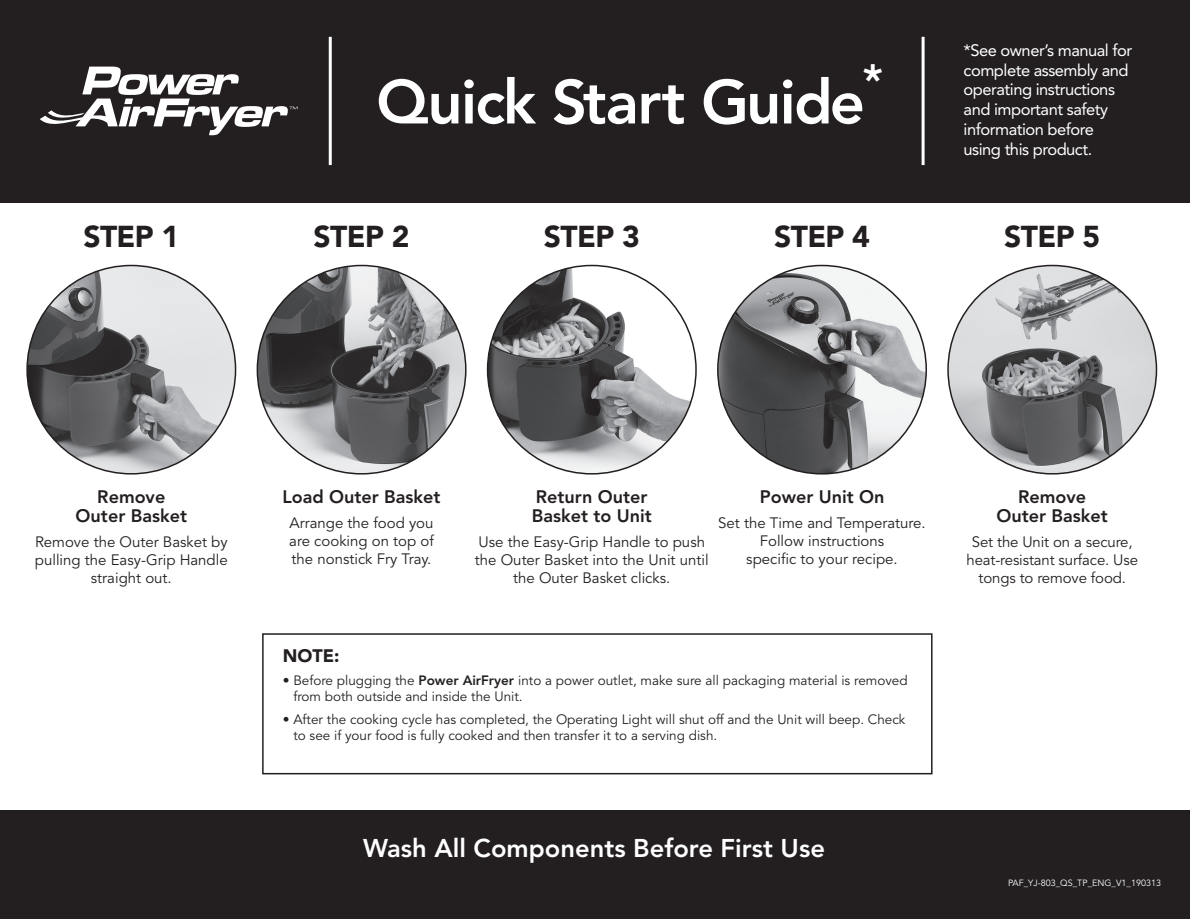
<style>
.page{position:relative;width:1190px;height:919px;background:#fff}
.page>*{position:absolute;margin:0;border:0;box-sizing:border-box;transform-origin:0 0}
.t1{font:800 61.5px "Avenir LT Std";letter-spacing:-.025em;color:#fff}
.t2{font:900 30px "Avenir LT Std";letter-spacing:-.02em;color:#231f20}
.t3{font:800 25.5px "Avenir LT Std";color:#fff}
.t4{font:800 18px/19.5px "Avenir LT Std";color:#231f20;text-align:center}
.t5{font:900 18px "Avenir LT Std";color:#231f20}
.t6{font:16.5px/19.8px "Avenir LT Std";letter-spacing:-.03em;color:#fff}
.t7{font:15px/18px "Avenir LT Std";color:#231f20;text-align:center}
.t8{font:13.5px/16.2px "Avenir LT Std";color:#231f20}
.t9{font:9px "Avenir LT Std";color:#fff}
.s1{font-weight:800}
</style>
<div class="page">
<div style="left:262px;top:633px;width:670px;height:141px;border:2px solid #231f20"></div>
<div style="left:0;top:0;width:1189px;height:202px;background:#231f20"></div>
<div style="left:0;top:810px;width:1189px;height:109px;background:#231f20"></div>
<img style="left:27px;top:265px;width:208px;height:209px;border-radius:104px">
<img style="left:257px;top:265px;width:208px;height:209px;border-radius:103px">
<img style="left:487px;top:265px;width:209px;height:209px;border-radius:104px">
<img style="left:717px;top:265px;width:209px;height:209px;border-radius:104px">
<img style="left:948px;top:265px;width:208px;height:207px">
<hr style="left:921px;top:37px;width:3px;height:128px;background:#fff">
<hr style="left:329px;top:37px;width:3px;height:128px;background:#fff">
<svg style="left:40px;top:67px;width:258px;height:68px"></svg>
<h1 class="t1" style="left:376px;top:66px;width:508px">Quick Start Guide<sup>*</sup></h1>
<p class="t6" style="left:963px;top:40px;width:170px">*See owner’s manual for complete assembly and operating instructions and important safety information before using this product.</p>
<h2 class="t2" style="left:83px;top:218px;width:97px">STEP 1</h2>
<h2 class="t2" style="left:313px;top:218px;width:97px">STEP 2</h2>
<h2 class="t2" style="left:544px;top:218px;width:97px">STEP 3</h2>
<h2 class="t2" style="left:774px;top:218px;width:97px">STEP 4</h2>
<h2 class="t2" style="left:1004px;top:218px;width:97px">STEP 5</h2>
<p class="t4" style="left:76px;top:487px;width:113px">Remove<br>Outer Basket</p>
<p class="t7" style="left:35px;top:533px;width:194px">Remove the Outer Basket by pulling the Easy-Grip Handle straight out.</p>
<p class="t4" style="left:282px;top:487px;width:159px">Load Outer Basket</p>
<p class="t7" style="left:289px;top:514px;width:146px;text-align:justify">Arrange the food you are cooking on top of the nonstick Fry Tray.</p>
<p class="t4" style="left:531px;top:487px;width:121px;text-align:left">Return Outer<br>Basket to Unit</p>
<p class="t7" style="left:475px;top:533px;width:235px">Use the Easy-Grip Handle to push the Outer Basket into the Unit until the Outer Basket clicks.</p>
<p class="t4" style="left:759px;top:487px;width:126px">Power Unit On</p>
<p class="t7" style="left:718px;top:514px;width:209px">Set the Time and Temperature.<br>Follow instructions<br>specific to your recipe.</p>
<p class="t5" style="left:283px;top:644px;width:58px">NOTE:</p>
<p class="t8" style="left:293px;top:672px;width:615px;text-indent:-11px">• Before plugging the <span class="s1">Power AirFryer</span> into a power outlet, make sure all packaging material is removed from both outside and inside the Unit.</p>
<p class="t8" style="left:293px;top:711px;width:613px;text-indent:-11px">• After the cooking cycle has completed, the Operating Light will shut off and the Unit will beep. Check to see if your food is fully cooked and then transfer it to a serving dish.</p>
<h3 class="t3" style="left:363px;top:833px;width:463px">Wash All Components Before First Use</h3>
<p class="t4" style="left:996px;top:487px;width:113px">Remove<br>Outer Basket</p>
<p class="t7" style="left:966px;top:533px;width:173px">Set the Unit on a secure, heat-resistant surface. Use tongs to remove food.</p>
<p class="t9" style="left:1007px;top:877px;width:154px">PAF_YJ-803_QS_TP_ENG_V1_190313</p>
</div>
